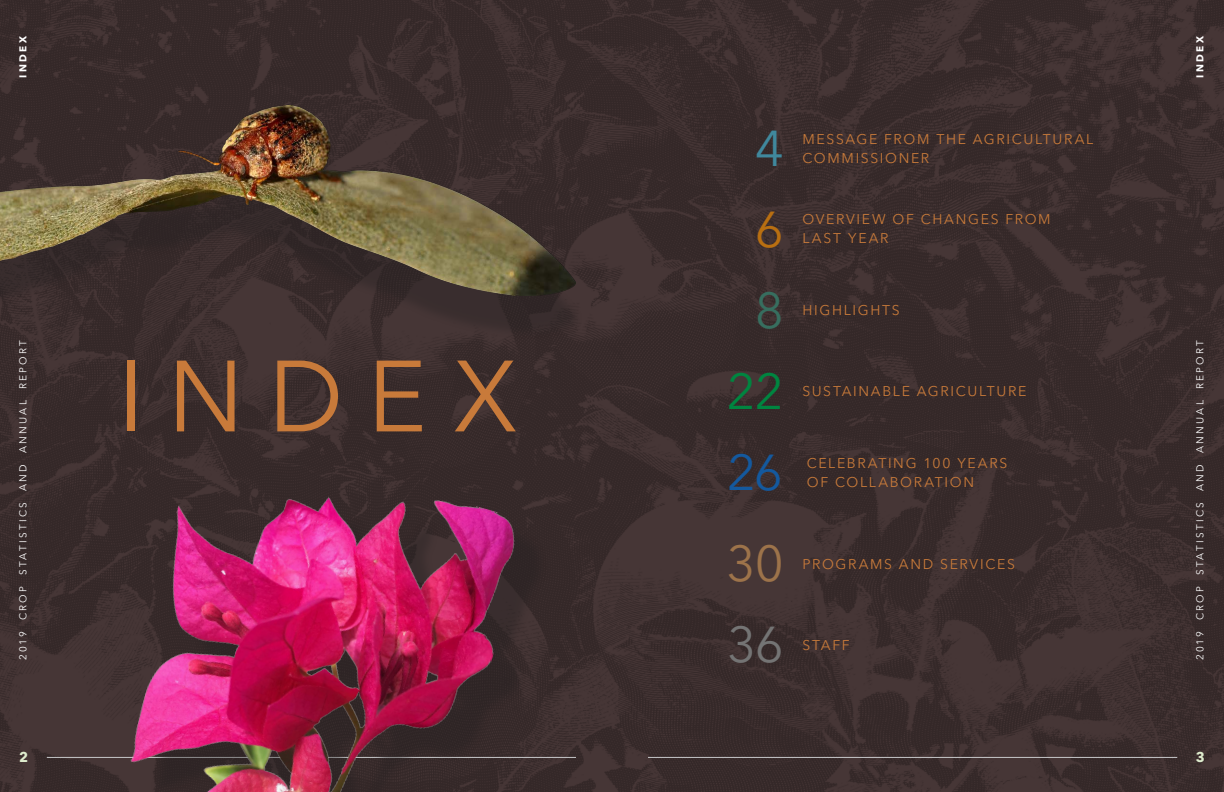
<style>
.page{position:relative;width:1224px;height:792px;background:#fff}
.page>*{position:absolute;margin:0;border:0;box-sizing:border-box;transform-origin:0 0}
.t1{font:100px "Avenir Next LT Pro";letter-spacing:.24em;color:#c87a3a}
.t2{font:50px "Avenir Next LT Pro";color:#008540}
.t3{font:50px "Avenir Next LT Pro";color:#9d734a}
.t4{font:50px "Avenir Next LT Pro";color:#14599e}
.t5{font:50px "Avenir Next LT Pro";color:#747474}
.t6{font:50px "Avenir Next LT Pro";color:#40889d}
.t7{font:50px "Avenir Next LT Pro";color:#b96f11}
.t8{font:50px "Avenir Next LT Pro";color:#376e5f}
.t9{font:14px "Avenir Next LT Pro";letter-spacing:.12em;color:#c87a3a}
.t10{font:700 14px "Avenir Next";color:#dfedce}
.t11{font:10px "Avenir Next LT Pro";letter-spacing:.23em;color:#fff}
.t12{font:700 10px "Avenir Next";letter-spacing:.235em;color:#fff}
</style>
<div class="page">
<img style="left:0;top:0;width:1224px;height:792px">
<hr style="left:47px;top:757px;width:529px;height:1px;background:#c7c8ca">
<hr style="left:648px;top:757px;width:529px;height:1px;background:#c7c8ca">
<div style="left:0;top:133px;width:584px;height:206px;background:#3d2f2f"></div>
<img style="left:0;top:105px;width:576px;height:190px">
<div style="left:150px;top:516px;width:397px;height:276px;background:#231f20;opacity:.35"></div>
<img style="left:98px;top:427px;width:433px;height:365px">
<p class="t12" style="left:14px;top:78px;width:43px;rotate:-90deg">INDEX</p>
<p class="t12" style="left:1191px;top:78px;width:43px;rotate:-90deg">INDEX</p>
<p class="t6" style="left:755px;top:119px;width:30px">4</p>
<p class="t7" style="left:755px;top:200px;width:30px">6</p>
<p class="t8" style="left:755px;top:281px;width:30px">8</p>
<p class="t9" style="left:803px;top:131px;width:292px">MESSAGE FROM THE AGRICULTURAL</p>
<p class="t9" style="left:803px;top:150px;width:128px">COMMISSIONER</p>
<p class="t9" style="left:803px;top:211px;width:250px">OVERVIEW OF CHANGES FROM</p>
<p class="t9" style="left:803px;top:230px;width:88px">LAST YEAR</p>
<p class="t9" style="left:803px;top:302px;width:99px">HIGHLIGHTS</p>
<p class="t11" style="left:17px;top:660px;width:322px;rotate:-90deg">2019 CROP STATISTICS AND ANNUAL REPORT</p>
<p class="t11" style="left:1194px;top:660px;width:322px;rotate:-90deg">2019 CROP STATISTICS AND ANNUAL REPORT</p>
<p class="t1" style="left:118px;top:337px;width:402px">INDEX</p>
<p class="t2" style="left:727px;top:362px;width:58px">22</p>
<p class="t9" style="left:803px;top:383px;width:225px">SUSTAINABLE AGRICULTURE</p>
<p class="t4" style="left:727px;top:443px;width:57px">26</p>
<p class="t9" style="left:807px;top:454px;width:202px">CELEBRATING 100 YEARS</p>
<p class="t9" style="left:807px;top:473px;width:169px">OF COLLABORATION</p>
<p class="t3" style="left:727px;top:534px;width:59px">30</p>
<p class="t9" style="left:803px;top:555px;width:214px">PROGRAMS AND SERVICES</p>
<p class="t5" style="left:727px;top:615px;width:58px">36</p>
<p class="t9" style="left:803px;top:636px;width:49px">STAFF</p>
<p class="t10" style="left:19px;top:745px;width:11px">2</p>
<p class="t10" style="left:1196px;top:745px;width:11px">3</p>
</div>
